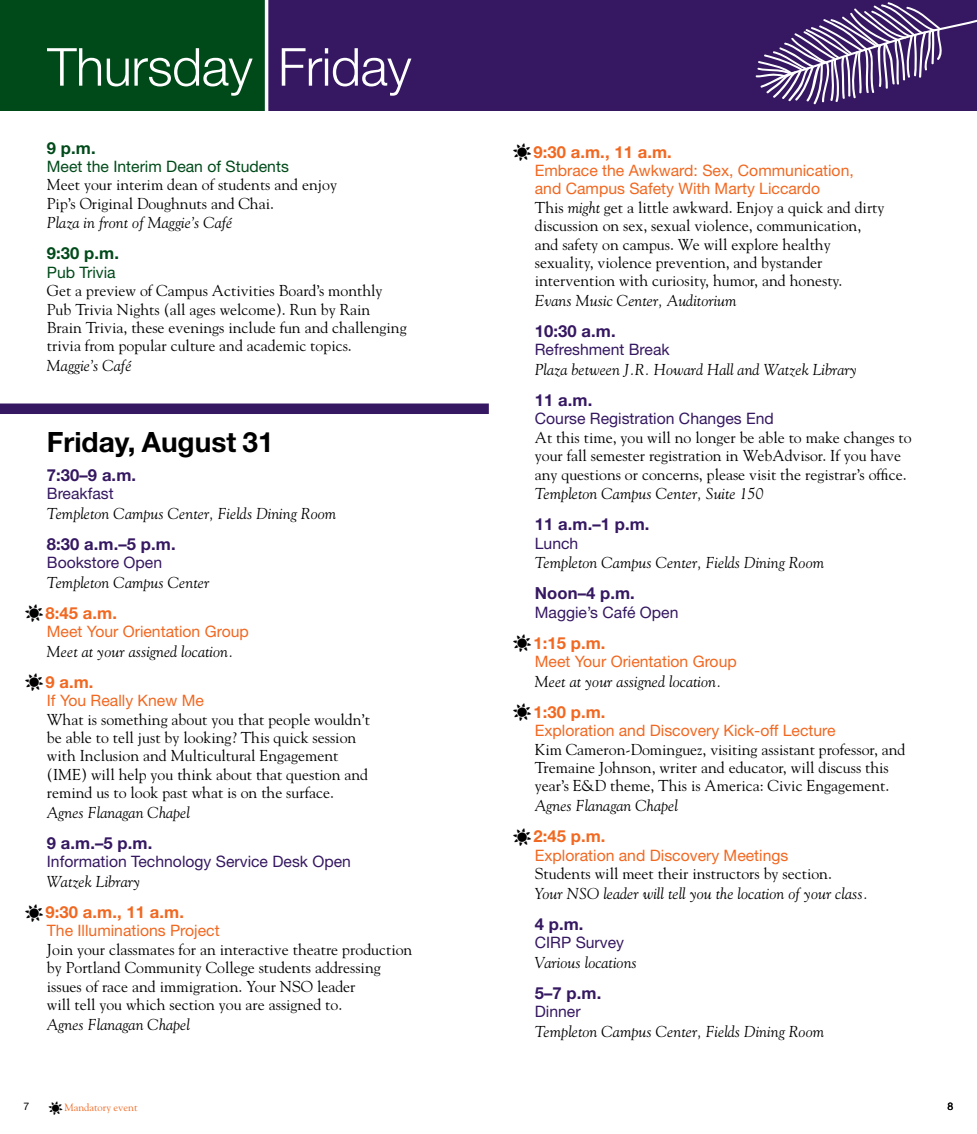
<style>
.page{position:relative;width:977px;height:1134px;background:#fff}
.page>*{position:absolute;margin:0;border:0;box-sizing:border-box;transform-origin:0 0}
.t1{font:300 52.5px "Helvetica Neue LT Std";letter-spacing:-.01em;color:#fff}
.t2{font:700 28px "Helvetica Neue LT Std";color:#000}
.t3{font:700 16.62px "Helvetica Neue LT Std";letter-spacing:.005em;color:#351861}
.t4{font:700 16.62px "Helvetica Neue LT Std";letter-spacing:.005em;color:#f16821}
.t5{font:700 16.62px "Helvetica Neue LT Std";color:#004a1a}
.t6{font:15.75px/18.4px "Goudy Std";color:#000}
.t7{font:italic 15.75px "Goudy Std";letter-spacing:.005em;color:#000}
.t8{font:15.75px/18.4px "Helvetica Neue LT Std";color:#f16821}
.t9{font:15.75px "Helvetica Neue LT Std";color:#351861}
.t10{font:15.75px "Helvetica Neue LT Std";color:#004a1a}
.t11{font:10.5px "Goudy Std";color:#f16821}
.t12{font:10.5px "Helvetica Neue LT Std";color:#000}
.s1{font-family:"Sunsand Stars";font-weight:400;font-size:22.75px;color:#000}
.s2{font-style:italic}
.s3{font-family:"Helvetica Neue LT Std";color:#000}
.s4{font-family:"Sunsand Stars";font-size:17.5px;color:#000}
</style>
<div class="page">
<div style="left:0;top:0;width:274px;height:110px;background:#004a1a"></div>
<div style="left:268px;top:0;width:708px;height:110px;background:#351861"></div>
<hr style="left:265px;top:0;width:3px;height:126px;background:#fff">
<div style="left:0;top:404px;width:489px;height:10px;background:#351861"></div>
<svg style="left:755px;top:2px;width:221px;height:103px"></svg>
<h1 class="t1" style="left:47px;top:35px;width:366px">Thursday Friday</h1>
<p class="t5" style="left:47px;top:137px;width:50px">9 p.m.</p>
<p class="t10" style="left:47px;top:157px;width:243px">Meet the Interim Dean of Students</p>
<p class="t6" style="left:47px;top:176px;width:292px">Meet your interim dean of students and enjoy<br>Pip’s Original Doughnuts and Chai.</p>
<p class="t7" style="left:47px;top:213px;width:187px">Plaza in front of Maggie’s Café</p>
<p class="t5" style="left:47px;top:243px;width:74px">9:30 p.m.</p>
<p class="t10" style="left:47px;top:263px;width:70px">Pub Trivia</p>
<p class="t6" style="left:47px;top:281px;width:361px">Get a preview of Campus Activities Board’s monthly Pub Trivia Nights (all ages welcome). Run by Rain Brain Trivia, these evenings include fun and challenging trivia from popular culture and academic topics.</p>
<p class="t7" style="left:47px;top:356px;width:86px">Maggie’s Café</p>
<h2 class="t2" style="left:47px;top:425px;width:228px">Friday, August 31</h2>
<p class="t3" style="left:47px;top:465px;width:91px">7:30–9 a.m.</p>
<p class="t9" style="left:47px;top:484px;width:68px">Breakfast</p>
<p class="t7" style="left:47px;top:504px;width:291px">Templeton Campus Center, Fields Dining Room</p>
<p class="t3" style="left:47px;top:534px;width:130px">8:30 a.m.–5 p.m.</p>
<p class="t9" style="left:47px;top:553px;width:117px">Bookstore Open</p>
<p class="t7" style="left:47px;top:573px;width:164px">Templeton Campus Center</p>
<p class="t4" style="left:23px;top:603px;width:95px"><span class="s1">R</span>8:45 a.m.</p>
<p class="t8" style="left:47px;top:622px;width:203px">Meet Your Orientation Group</p>
<p class="t7" style="left:47px;top:642px;width:188px">Meet at your assigned location.</p>
<p class="t4" style="left:23px;top:672px;width:72px"><span class="s1">R</span>9 a.m.</p>
<p class="t8" style="left:47px;top:691px;width:158px">If You Really Knew Me</p>
<p class="t6" style="left:47px;top:710px;width:324px">What is something about you that people wouldn’t be able to tell just by looking? This quick session with Inclusion and Multicultural Engagement (IME) will help you think about that question and remind us to look past what is on the surface.</p>
<p class="t7" style="left:47px;top:803px;width:144px">Agnes Flanagan Chapel</p>
<p class="t3" style="left:47px;top:833px;width:107px">9 a.m.–5 p.m.</p>
<p class="t9" style="left:47px;top:852px;width:305px">Information Technology Service Desk Open</p>
<p class="t7" style="left:47px;top:872px;width:95px">Watzek Library</p>
<p class="t4" style="left:23px;top:902px;width:162px"><span class="s1">R</span>9:30 a.m., 11 a.m.</p>
<p class="t8" style="left:47px;top:921px;width:174px">The Illuminations Project</p>
<p class="t6" style="left:47px;top:940px;width:367px">Join your classmates for an interactive theatre production by Portland Community College students addressing issues of race and immigration. Your NSO leader<br>will tell you which section you are assigned to.</p>
<p class="t7" style="left:47px;top:1015px;width:144px">Agnes Flanagan Chapel</p>
<p class="t4" style="left:511px;top:142px;width:162px"><span class="s1">R</span>9:30 a.m., 11 a.m.</p>
<p class="t8" style="left:535px;top:161px;width:320px">Embrace the Awkward: Sex, Communication, and Campus Safety With Marty Liccardo</p>
<p class="t6" style="left:535px;top:198px;width:351px">This <span class="s2">might</span> get a little awkward. Enjoy a quick and dirty discussion on sex, sexual violence, communication, and safety on campus. We will explore healthy sexuality, violence prevention, and bystander intervention with curiosity, humor, and honesty.</p>
<p class="t7" style="left:535px;top:291px;width:203px">Evans Music Center, Auditorium</p>
<p class="t3" style="left:535px;top:321px;width:82px">10:30 a.m.</p>
<p class="t9" style="left:535px;top:340px;width:136px">Refreshment Break</p>
<p class="t7" style="left:535px;top:360px;width:323px">Plaza between J.R. Howard Hall and Watzek Library</p>
<p class="t3" style="left:535px;top:390px;width:59px">11 a.m.</p>
<p class="t9" style="left:535px;top:409px;width:240px">Course Registration Changes End</p>
<p class="t6" style="left:535px;top:428px;width:378px">At this time, you will no longer be able to make changes to your fall semester registration in WebAdvisor. If you have any questions or concerns, please visit the registrar’s office.</p>
<p class="t7" style="left:535px;top:484px;width:230px">Templeton Campus Center, Suite 150</p>
<p class="t3" style="left:535px;top:514px;width:116px">11 a.m.–1 p.m.</p>
<p class="t9" style="left:535px;top:533px;width:45px">Lunch</p>
<p class="t7" style="left:535px;top:553px;width:291px">Templeton Campus Center, Fields Dining Room</p>
<p class="t3" style="left:535px;top:583px;width:101px">Noon–4 p.m.</p>
<p class="t9" style="left:535px;top:602px;width:145px">Maggie’s Café Open</p>
<p class="t4" style="left:511px;top:633px;width:96px"><span class="s1">R</span>1:15 p.m.</p>
<p class="t8" style="left:535px;top:652px;width:203px">Meet Your Orientation Group</p>
<p class="t7" style="left:535px;top:672px;width:188px">Meet at your assigned location.</p>
<p class="t4" style="left:511px;top:702px;width:96px"><span class="s1">R</span>1:30 p.m.</p>
<p class="t8" style="left:535px;top:721px;width:302px">Exploration and Discovery Kick-off Lecture</p>
<p class="t6" style="left:535px;top:740px;width:372px">Kim Cameron-Dominguez, visiting assistant professor, and<br>Tremaine Johnson, writer and educator, will discuss this year’s E&amp;D theme, This is America: Civic Engagement.</p>
<p class="t7" style="left:535px;top:796px;width:144px">Agnes Flanagan Chapel</p>
<p class="t4" style="left:511px;top:826px;width:96px"><span class="s1">R</span>2:45 p.m.</p>
<p class="t8" style="left:535px;top:845px;width:255px">Exploration and Discovery Meetings</p>
<p class="t6" style="left:535px;top:864px;width:298px">Students will meet their instructors by section.</p>
<p class="t7" style="left:535px;top:884px;width:335px">Your NSO leader will tell you the location of your class.</p>
<p class="t3" style="left:535px;top:913px;width:50px">4 p.m.</p>
<p class="t9" style="left:535px;top:933px;width:91px">CIRP Survey</p>
<p class="t7" style="left:535px;top:953px;width:104px">Various locations</p>
<p class="t3" style="left:535px;top:983px;width:68px">5–7 p.m.</p>
<p class="t9" style="left:535px;top:1002px;width:47px">Dinner</p>
<p class="t7" style="left:535px;top:1022px;width:291px">Templeton Campus Center, Fields Dining Room</p>
<p class="t11" style="left:24px;top:1101px;width:115px"><span class="s3">7</span> <span class="s4">R</span>Mandatory event</p>
<p class="t12" style="left:947px;top:1100px;width:7px">8</p>
</div>
